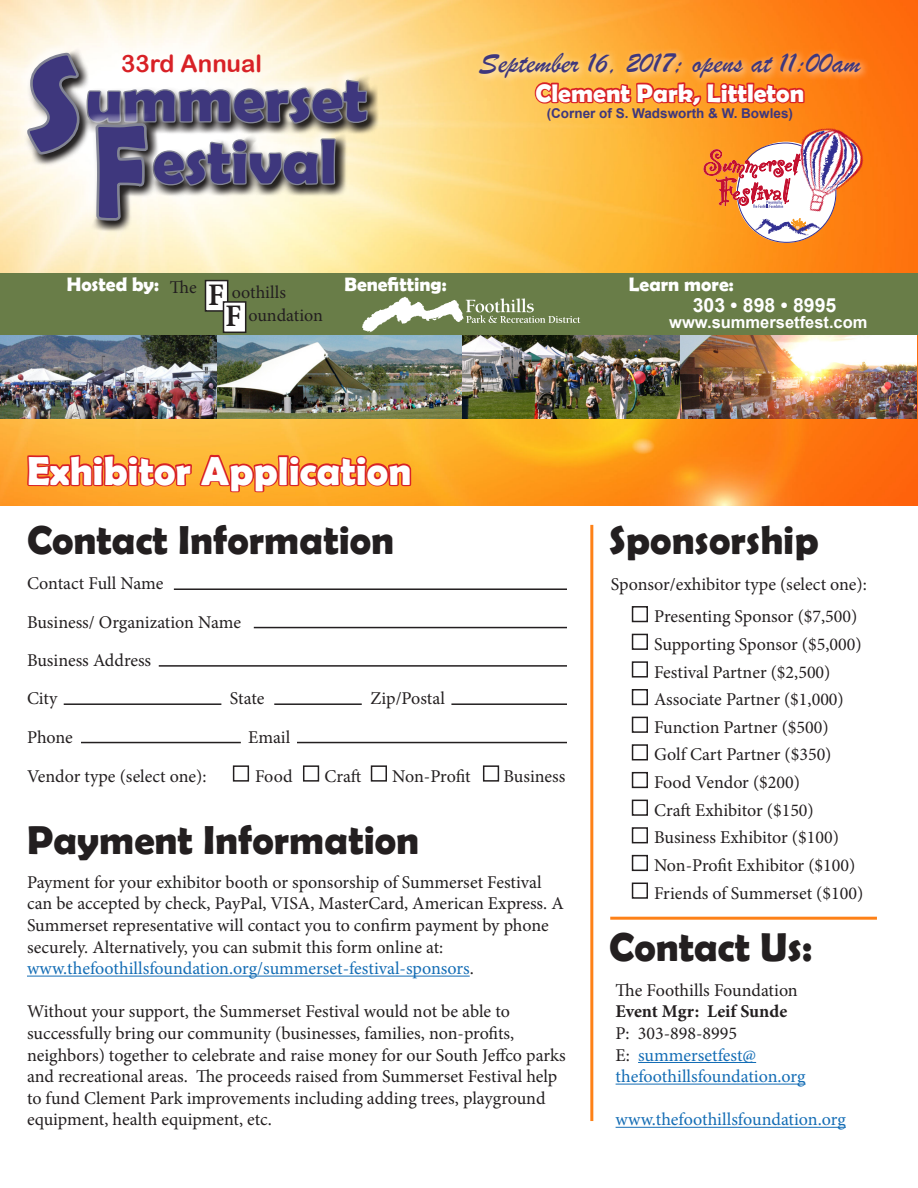
<style>
.page{position:relative;width:918px;height:1188px;background:#fff}
.page>*{position:absolute;margin:0;border:0;box-sizing:border-box;transform-origin:0 0}
.t1{font:700 132px "Berlin Sans FB Demi";color:#3e377d;scale:.7 1}
.t2{font:700 63.3px "Berlin Sans FB Demi";color:#3e377d}
.t3{font:700 40.5px "Berlin Sans FB Demi";color:#231f20}
.t4{font:700 40.5px "Berlin Sans FB Demi";color:#fff}
.t5{font:700 31.35px "Minion Pro";color:#231f20;scale:.91 1}
.t6{font:30px "Brush Script";color:#3e377d}
.t7{font:700 25.5px "Berlin Sans FB Demi";color:#fff}
.t8{font:24px "Arial Rounded MT Bold";color:#d82126}
.t9{font:700 19.5px "Berlin Sans FB Demi";color:#fff}
.t10{font:700 19.5px "Arial";color:#fff}
.t11{font:18px/21.6px "Minion Pro";letter-spacing:-.005em;color:#231f20}
.t12{font:18px/21.6px "Minion Pro";color:#146db5}
.t13{font:700 18px "Minion Pro";color:#231f20}
.t14{font:700 16.5px "Arial";color:#fff}
.t15{font:700 13.5px "Arial";color:#3e377d}
.s1{color:#231f20}
</style>
<div class="page">
<img style="left:0;top:0;width:918px;height:505px">
<hr style="left:27px;top:976px;width:443px;height:1px;background:#146db5">
<hr style="left:590px;top:525px;width:3px;height:596px;background:#fe8117">
<hr style="left:610px;top:917px;width:267px;height:3px;background:#fe8117">
<hr style="left:638px;top:1062px;width:118px;height:1px;background:#146db5">
<hr style="left:616px;top:1084px;width:190px;height:1px;background:#146db5">
<hr style="left:616px;top:1127px;width:230px;height:1px;background:#146db5">
<hr style="left:254px;top:627px;width:313px;height:1px;background:#231f20">
<hr style="left:159px;top:665px;width:408px;height:2px;background:#231f20">
<hr style="left:174px;top:588px;width:393px;height:2px;background:#231f20">
<hr style="left:297px;top:742px;width:270px;height:1px;background:#231f20">
<hr style="left:81px;top:742px;width:160px;height:1px;background:#231f20">
<hr style="left:64px;top:703px;width:157px;height:2px;background:#231f20">
<hr style="left:274px;top:703px;width:88px;height:2px;background:#231f20">
<hr style="left:451px;top:703px;width:116px;height:2px;background:#231f20">
<div style="left:233px;top:765px;width:16px;height:17px;border:2px solid #231f20"></div>
<div style="left:303px;top:765px;width:16px;height:17px;border:2px solid #231f20"></div>
<div style="left:371px;top:765px;width:16px;height:17px;border:2px solid #231f20"></div>
<div style="left:483px;top:765px;width:16px;height:17px;border:2px solid #231f20"></div>
<div style="left:632px;top:606px;width:16px;height:16px;border:2px solid #231f20"></div>
<div style="left:632px;top:634px;width:16px;height:16px;border:2px solid #231f20"></div>
<div style="left:632px;top:661px;width:16px;height:17px;border:2px solid #231f20"></div>
<div style="left:632px;top:689px;width:16px;height:16px;border:2px solid #231f20"></div>
<div style="left:632px;top:717px;width:16px;height:16px;border:2px solid #231f20"></div>
<div style="left:632px;top:744px;width:16px;height:16px;border:2px solid #231f20"></div>
<div style="left:632px;top:827px;width:16px;height:16px;border:2px solid #231f20"></div>
<div style="left:632px;top:800px;width:16px;height:16px;border:2px solid #231f20"></div>
<div style="left:632px;top:772px;width:16px;height:16px;border:2px solid #231f20"></div>
<div style="left:632px;top:883px;width:16px;height:16px;border:2px solid #231f20"></div>
<div style="left:632px;top:855px;width:16px;height:16px;border:2px solid #231f20"></div>
<img style="left:0;top:335px;width:917px;height:83px">
<div style="left:0;top:273px;width:918px;height:62px;background:#697d48"></div>
<div style="left:474px;top:47px;width:397px;height:40px;background:#fff;opacity:.75"></div>
<div style="left:17px;top:43px;width:61px;height:117px;background:#fff;opacity:.75"></div>
<img style="left:861px;top:116px;width:4px;height:109px">
<img style="left:24px;top:0;width:837px;height:532px">
<p class="t8" style="left:121px;top:50px;width:142px">33rd Annual</p>
<h2 class="t2" style="left:27px;top:125px;width:311px"><sup>S</sup> estival</h2>
<h2 class="t2" style="left:85px;top:63px;width:283px">ummerset</h2>
<h1 class="t1" style="left:94px;top:95px;width:76px">F</h1>
<p class="t6" style="left:479px;top:44px;width:383px">September 16, 2017; opens at 11:00am</p>
<p class="t7" style="left:536px;top:78px;width:270px">Clement Park, Littleton</p>
<p class="t15" style="left:547px;top:104px;width:248px">(Corner of S. Wadsworth &amp; W. Bowles)</p>
<p class="t9" style="left:67px;top:273px;width:94px">Hosted by:</p>
<p class="t9" style="left:345px;top:273px;width:103px">Benefitting:</p>
<p class="t9" style="left:629px;top:273px;width:106px">Learn more:</p>
<p class="t10" style="left:693px;top:293px;width:145px">303 • 898 • 8995</p>
<p class="t14" style="left:669px;top:311px;width:200px">www.summersetfest.com</p>
<p class="t11" style="left:170px;top:276px;width:28px">The</p>
<p class="t11" style="left:232px;top:282px;width:56px">oothills</p>
<p class="t11" style="left:248px;top:304px;width:76px">oundation</p>
<p class="t5" style="left:208px;top:273px;width:19px">F</p>
<p class="t5" style="left:226px;top:294px;width:19px">F</p>
<p class="t4" style="left:27px;top:447px;width:386px">Exhibitor Application</p>
<p class="t3" style="left:27px;top:517px;width:369px">Contact Information</p>
<p class="t3" style="left:609px;top:517px;width:211px">Sponsorship</p>
<p class="t11" style="left:27px;top:573px;width:138px">Contact Full Name</p>
<p class="t11" style="left:27px;top:611px;width:216px">Business/ Organization Name</p>
<p class="t11" style="left:27px;top:649px;width:126px">Business Address</p>
<p class="t11" style="left:27px;top:688px;width:32px">City</p>
<p class="t11" style="left:230px;top:688px;width:36px">State</p>
<p class="t11" style="left:371px;top:688px;width:76px">Zip/Postal</p>
<p class="t11" style="left:27px;top:726px;width:47px">Phone</p>
<p class="t11" style="left:248px;top:726px;width:44px">Email</p>
<p class="t11" style="left:27px;top:765px;width:181px">Vendor type (select one):</p>
<p class="t11" style="left:255px;top:765px;width:39px">Food</p>
<p class="t11" style="left:325px;top:765px;width:38px">Craft</p>
<p class="t11" style="left:392px;top:765px;width:80px">Non-Profit</p>
<p class="t11" style="left:503px;top:765px;width:63px">Business</p>
<p class="t3" style="left:27px;top:816px;width:394px">Payment Information</p>
<p class="t11" style="left:27px;top:871px;width:538px">Payment for your exhibitor booth or sponsorship of Summerset Festival can be accepted by check, PayPal, VISA, MasterCard, American Express. A Summerset representative will contact you to confirm payment by phone securely. Alternatively, you can submit this form online at:</p>
<p class="t12" style="left:27px;top:958px;width:448px">www.thefoothillsfoundation.org/summerset-festival-sponsors<span class="s1">.</span></p>
<p class="t11" style="left:27px;top:1001px;width:540px">Without your support, the Summerset Festival would not be able to successfully bring our community (businesses, families, non-profits, neighbors) together to celebrate and raise money for our South Jeffco parks and recreational areas. The proceeds raised from Summerset Festival help to fund Clement Park improvements including adding trees, playground equipment, health equipment, etc.</p>
<p class="t11" style="left:611px;top:573px;width:258px">Sponsor/exhibitor type (select one):</p>
<p class="t11" style="left:654px;top:606px;width:205px">Presenting Sponsor ($7,500)</p>
<p class="t11" style="left:654px;top:633px;width:209px">Supporting Sponsor ($5,000)</p>
<p class="t11" style="left:654px;top:661px;width:178px">Festival Partner ($2,500)</p>
<p class="t11" style="left:654px;top:689px;width:191px">Associate Partner ($1,000)</p>
<p class="t11" style="left:654px;top:716px;width:176px">Function Partner ($500)</p>
<p class="t11" style="left:654px;top:744px;width:179px">Golf Cart Partner ($350)</p>
<p class="t11" style="left:654px;top:772px;width:148px">Food Vendor ($200)</p>
<p class="t11" style="left:654px;top:799px;width:161px">Craft Exhibitor ($150)</p>
<p class="t11" style="left:654px;top:827px;width:186px">Business Exhibitor ($100)</p>
<p class="t11" style="left:654px;top:855px;width:203px">Non-Profit Exhibitor ($100)</p>
<p class="t11" style="left:654px;top:882px;width:211px">Friends of Summerset ($100)</p>
<p class="t3" style="left:609px;top:924px;width:205px">Contact Us:</p>
<p class="t11" style="left:616px;top:979px;width:184px">The Foothills Foundation</p>
<p class="t13" style="left:616px;top:999px;width:173px">Event Mgr: Leif Sunde</p>
<p class="t11" style="left:616px;top:1023px;width:123px">P: 303-898-8995</p>
<p class="t12" style="left:616px;top:1044px;width:191px"><span class="s1">E:</span> summersetfest@ thefoothillsfoundation.org</p>
<p class="t12" style="left:616px;top:1109px;width:232px">www.thefoothillsfoundation.org</p>
</div>
